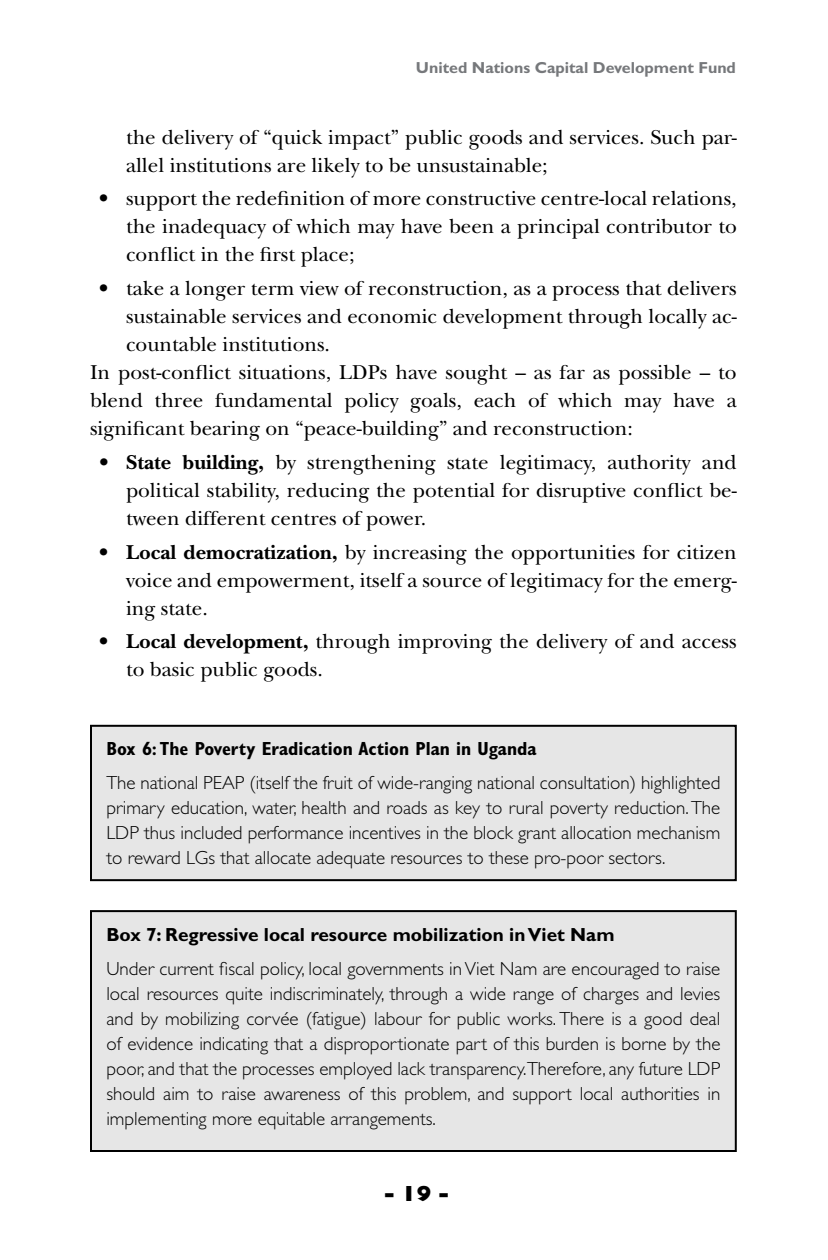
<style>
.page{position:relative;width:828px;height:1260px;background:#fff}
.page>*{position:absolute;margin:0;border:0;box-sizing:border-box;transform-origin:0 0}
.t1{font:800 22px "Gill Sans";color:#000}
.t2{font:21px/28px "New Baskerville";color:#000;text-align:justify}
.t3{font:300 19px/25px "Gill Sans";color:#000;text-align:justify}
.t4{font:700 19px "Gill Sans";color:#000}
.t5{font:700 condensed 19px "Gill Sans";color:#000}
.t6{font:700 16px "Gill Sans";color:#76787b}
.s1{font-weight:700}
</style>
<div class="page">
<div style="left:91px;top:911px;width:645px;height:240px;background:#e6e6e6"></div>
<div style="left:90px;top:910px;width:647px;height:242px;border:2px solid #000"></div>
<div style="left:91px;top:726px;width:645px;height:154px;background:#e6e6e6"></div>
<div style="left:90px;top:725px;width:647px;height:156px;border:2px solid #000"></div>
<p class="t6" style="left:416px;top:58px;width:322px">United Nations Capital Development Fund</p>
<p class="t2" style="left:126px;top:123px;width:612px">the delivery of “quick impact” public goods and services. Such par&shy;allel institutions are likely to be unsustainable;</p>
<p class="t2" style="left:126px;top:185px;width:612px;text-indent:-27px">• support the redefinition of more constructive centre-local relations, the inadequacy of which may have been a principal contributor to conflict in the first place;</p>
<p class="t2" style="left:99px;top:274px;width:639px">• take a longer term view of reconstruction, as a process that delivers</p>
<p class="t2" style="left:126px;top:302px;width:612px">sustainable services and economic development through locally ac-</p>
<p class="t2" style="left:126px;top:330px;width:206px">countable institutions.</p>
<p class="t2" style="left:90px;top:358px;width:648px">In post-conflict situations, LDPs have sought – as far as possible – to</p>
<p class="t2" style="left:90px;top:386px;width:648px">blend three fundamental policy goals, each of which may have a</p>
<p class="t2" style="left:90px;top:414px;width:545px">significant bearing on “peace-building” and reconstruction:</p>
<p class="t2" style="left:126px;top:448px;width:612px;text-indent:-27px">• <span class="s1">State building,</span> by strengthening state legitimacy, authority and political stability, reducing the potential for disruptive conflict be&shy;tween different centres of power.</p>
<p class="t2" style="left:126px;top:538px;width:612px;text-indent:-27px">• <span class="s1">Local democratization,</span> by increasing the opportunities for citizen voice and empowerment, itself a source of legitimacy for the emerg&shy;ing state.</p>
<p class="t2" style="left:126px;top:628px;width:612px;text-indent:-27px">• <span class="s1">Local development,</span> through improving the delivery of and access to basic public goods.</p>
<p class="t5" style="left:106px;top:738px;width:432px">Box 6: The Poverty Eradication Action Plan in Uganda</p>
<p class="t3" style="left:106px;top:771px;width:616px">The national PEAP (itself the fruit of wide-ranging national consultation) highlighted primary education, water, health and roads as key to rural poverty reduction. The LDP thus included performance incentives in the block grant allocation mechanism to reward LGs that allocate adequate resources to these pro-poor sectors.</p>
<p class="t4" style="left:106px;top:924px;width:510px">Box 7: Regressive local resource mobilization in Viet Nam</p>
<p class="t3" style="left:106px;top:956px;width:616px">Under current fiscal policy, local governments in Viet Nam are encouraged to raise local resources quite indiscriminately, through a wide range of charges and levies and by mobilizing corvée (fatigue) labour for public works. There is a good deal of evidence indicating that a disproportionate part of this burden is borne by the poor, and that the processes employed lack transparency.Therefore, any future LDP should aim to raise awareness of this problem, and support local authorities in implementing more equitable arrangements.</p>
<p class="t1" style="left:384px;top:1181px;width:66px">- 19 -</p>
</div>
